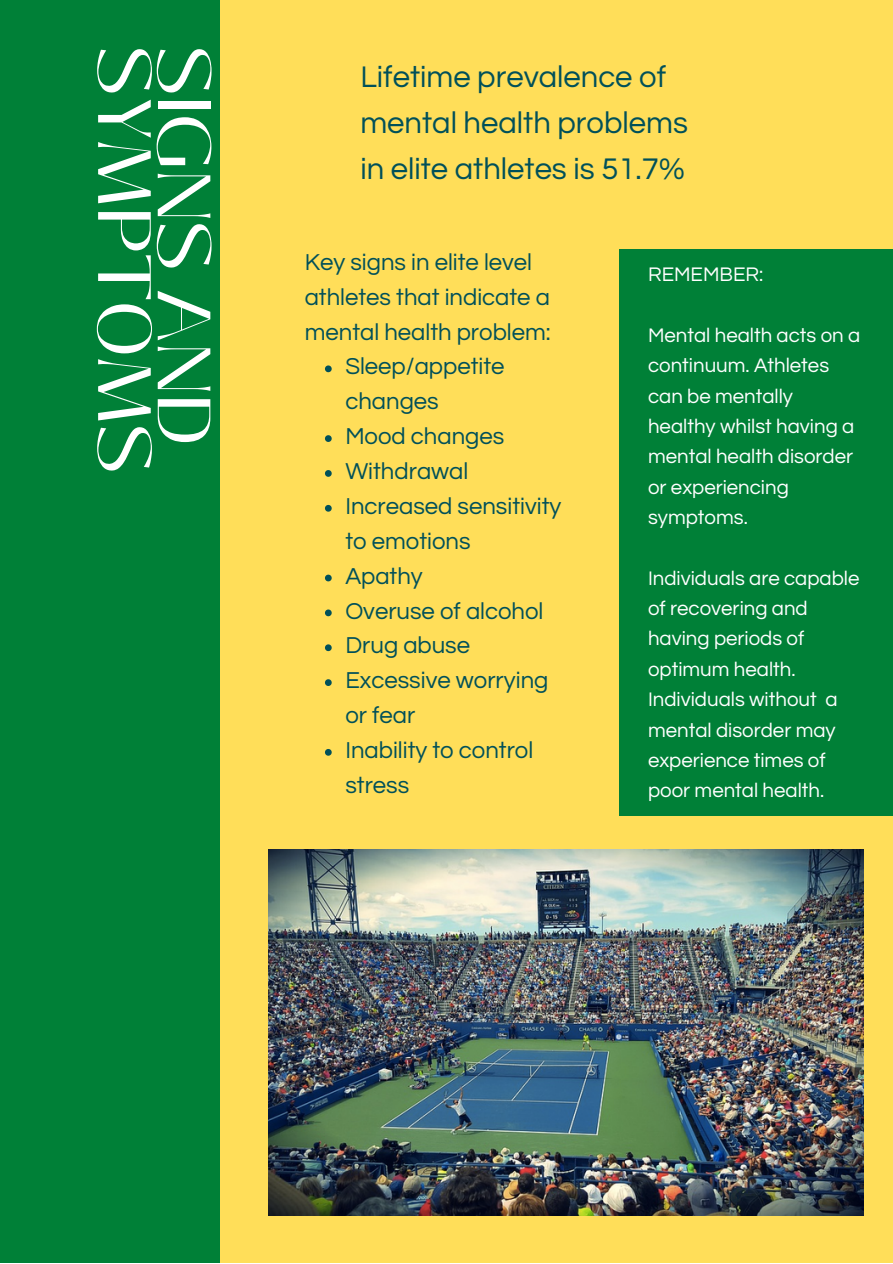
<style>
.page{position:relative;width:893px;height:1264px;background:#fff}
.page>*{position:absolute;margin:0;border:0;box-sizing:border-box;transform-origin:0 0}
.t1{font:75px/59.6px "Black Mango";color:#fff}
.t2{font:31.05px/46px "Questrial";color:#005059}
.t3{font:23.85px/34.8px "Questrial";color:#005059}
.t4{font:20.4px/30.3px "Questrial";color:#fff}
</style>
<div class="page">
<div style="left:0;top:0;width:892px;height:1262px;background:#ffde59"></div>
<div style="left:0;top:0;width:220px;height:1262px;background:#008037"></div>
<img style="left:269px;top:850px;width:594px;height:365px">
<div style="left:619px;top:249px;width:273px;height:566px;background:#008037"></div>
<svg style="left:325px;top:365px;width:6px;height:7px"></svg>
<svg style="left:325px;top:435px;width:6px;height:7px"></svg>
<svg style="left:325px;top:470px;width:6px;height:7px"></svg>
<svg style="left:325px;top:505px;width:6px;height:6px"></svg>
<svg style="left:325px;top:574px;width:6px;height:7px"></svg>
<svg style="left:325px;top:609px;width:6px;height:7px"></svg>
<svg style="left:325px;top:644px;width:6px;height:7px"></svg>
<svg style="left:325px;top:679px;width:6px;height:7px"></svg>
<svg style="left:325px;top:749px;width:6px;height:6px"></svg>
<h1 class="t1" style="left:213px;top:46px;width:429px;rotate:90deg">SIGNS AND<br>SYMPTOMS</h1>
<h2 class="t2" style="left:360px;top:54px;width:329px">Lifetime prevalence of mental health problems in elite athletes is 51.7%</h2>
<p class="t3" style="left:305px;top:245px;width:247px">Key signs in elite level athletes that indicate a mental health problem:</p>
<p class="t3" style="left:345px;top:350px;width:217px">Sleep/appetite changes<br>Mood changes<br>Withdrawal<br>Increased sensitivity to emotions<br>Apathy<br>Overuse of alcohol<br>Drug abuse<br>Excessive worrying or fear<br>Inability to control stress</p>
<p class="t4" style="left:648px;top:260px;width:117px">REMEMBER:</p>
<p class="t4" style="left:648px;top:320px;width:214px">Mental health acts on a continuum. Athletes can be mentally healthy whilst having a mental health disorder or experiencing symptoms.</p>
<p class="t4" style="left:648px;top:563px;width:213px">Individuals are capable of recovering and having periods of optimum health.<br>Individuals without a mental disorder may experience times of poor mental health.</p>
</div>
